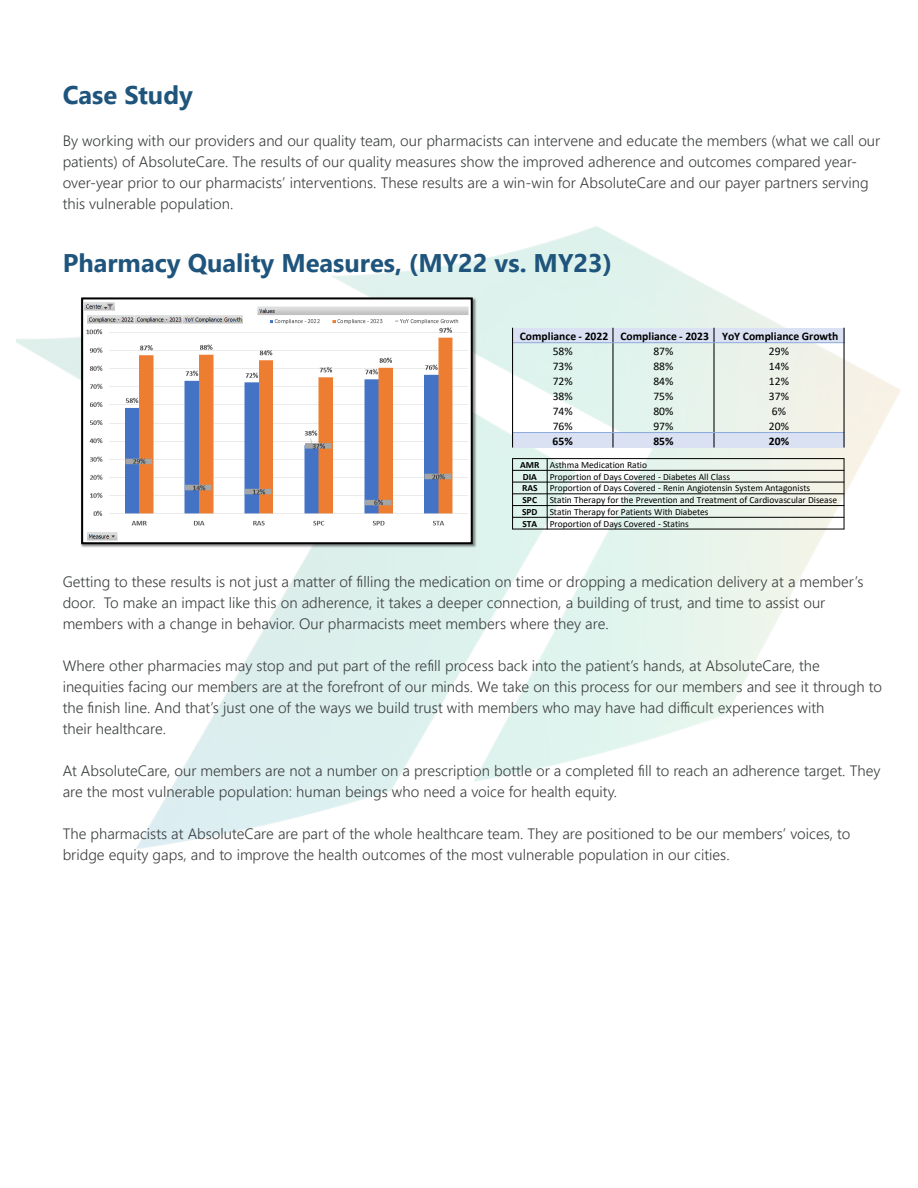
<style>
.page{position:relative;width:918px;height:1188px;background:#fff}
.page>*{position:absolute;margin:0;border:0;box-sizing:border-box;transform-origin:0 0}
.t1{font:700 25.5px "Segoe UI";color:#1f557c}
.t2{font:300 15px/21px "Segoe UI";color:#3c3f3f}
.t3{font:700 11.55px/15px "Calibri";letter-spacing:.005em;color:#000}
.t4{font:11.55px "Calibri";letter-spacing:.005em;color:#000}
.t5{font:9.45px/11.7px "Calibri";color:#000}
.t6{font:700 9.45px "Calibri";letter-spacing:-.005em;color:#000}
.s1{font-weight:400}
.s2{font-weight:700}
</style>
<div class="page">
<img style="left:17px;top:226px;width:884px;height:623px">
<img style="left:80px;top:296px;width:397px;height:253px">
<img style="left:84px;top:300px;width:386px;height:241px">
<div style="left:81px;top:297px;width:392px;height:247px;border:2px solid #000"></div>
<div style="left:513px;top:328px;width:100px;height:15px;background:#d9e1f2"></div>
<div style="left:613px;top:328px;width:101px;height:15px;background:#d9e1f2"></div>
<div style="left:714px;top:328px;width:130px;height:15px;background:#d9e1f2"></div>
<div style="left:513px;top:433px;width:100px;height:15px;background:#d9e1f2"></div>
<div style="left:613px;top:433px;width:101px;height:15px;background:#d9e1f2"></div>
<div style="left:714px;top:433px;width:130px;height:15px;background:#d9e1f2"></div>
<hr style="left:612px;top:328px;width:1px;height:120px;background:#000">
<hr style="left:713px;top:328px;width:2px;height:120px;background:#000">
<hr style="left:512px;top:342px;width:333px;height:1px;background:#8ea9db">
<hr style="left:512px;top:432px;width:333px;height:1px;background:#8ea9db">
<hr style="left:512px;top:328px;width:1px;height:120px;background:#000">
<hr style="left:844px;top:328px;width:1px;height:120px;background:#000">
<hr style="left:547px;top:458px;width:1px;height:71px;background:#000">
<hr style="left:512px;top:470px;width:332px;height:1px;background:#000">
<hr style="left:512px;top:482px;width:332px;height:1px;background:#000">
<hr style="left:512px;top:494px;width:332px;height:1px;background:#000">
<hr style="left:512px;top:505px;width:332px;height:1px;background:#000">
<hr style="left:512px;top:517px;width:332px;height:1px;background:#000">
<hr style="left:512px;top:458px;width:1px;height:71px;background:#000">
<hr style="left:844px;top:458px;width:1px;height:71px;background:#000">
<hr style="left:512px;top:458px;width:332px;height:1px;background:#000">
<hr style="left:512px;top:529px;width:332px;height:1px;background:#000">
<p class="t1" style="left:63px;top:70px;width:132px">Case Study</p>
<p class="t2" style="left:63px;top:128px;width:819px">By working with our providers and our quality team, our pharmacists can intervene and educate the members (what we call our patients) of AbsoluteCare. The results of our quality measures show the improved adherence and outcomes compared year&shy;over-year prior to our pharmacists’ interventions. These results are a win-win for AbsoluteCare and our payer partners serving this vulnerable population.</p>
<p class="t1" style="left:63px;top:238px;width:551px">Pharmacy Quality Measures, (MY22 vs. MY23)</p>
<p class="t3" style="left:553px;top:328px;width:287px;text-indent:-33px">Compliance - 2022 Compliance - 2023 YoY Compliance Growth<br><span class="s1">58%</span></p>
<p class="t4" style="left:653px;top:343px;width:22px">87%</p>
<p class="t4" style="left:769px;top:343px;width:22px">29%</p>
<p class="t4" style="left:553px;top:358px;width:22px">73%</p>
<p class="t4" style="left:653px;top:358px;width:22px">88%</p>
<p class="t4" style="left:769px;top:358px;width:22px">14%</p>
<p class="t4" style="left:553px;top:373px;width:22px">72%</p>
<p class="t4" style="left:653px;top:373px;width:22px">84%</p>
<p class="t4" style="left:769px;top:373px;width:22px">12%</p>
<p class="t4" style="left:553px;top:388px;width:22px">38%</p>
<p class="t4" style="left:653px;top:388px;width:22px">75%</p>
<p class="t4" style="left:769px;top:388px;width:22px">37%</p>
<p class="t4" style="left:553px;top:403px;width:22px">74%</p>
<p class="t4" style="left:653px;top:403px;width:22px">80%</p>
<p class="t4" style="left:772px;top:403px;width:16px">6%</p>
<p class="t4" style="left:553px;top:418px;width:22px">76%</p>
<p class="t4" style="left:653px;top:418px;width:22px">97%</p>
<p class="t4" style="left:769px;top:418px;width:22px">20%</p>
<p class="t3" style="left:553px;top:433px;width:22px">65%</p>
<p class="t3" style="left:653px;top:433px;width:22px">85%</p>
<p class="t3" style="left:769px;top:433px;width:22px">20%</p>
<p class="t5" style="left:520px;top:459px;width:128px"><span class="s2">AMR</span> Asthma Medication Ratio<br><span class="s2">DIA</span></p>
<p class="t5" style="left:550px;top:470px;width:182px">Proportion of Days Covered - Diabetes All Class</p>
<p class="t6" style="left:522px;top:481px;width:17px">RAS</p>
<p class="t5" style="left:550px;top:482px;width:262px">Proportion of Days Covered - Renin Angiotensin System Antagonists</p>
<p class="t6" style="left:523px;top:493px;width:16px">SPC</p>
<p class="t5" style="left:550px;top:494px;width:289px">Statin Therapy for the Prevention and Treatment of Cardiovascular Disease</p>
<p class="t6" style="left:522px;top:505px;width:17px">SPD</p>
<p class="t5" style="left:550px;top:506px;width:160px">Statin Therapy for Patients With Diabetes</p>
<p class="t6" style="left:522px;top:517px;width:16px">STA</p>
<p class="t5" style="left:550px;top:517px;width:141px">Proportion of Days Covered - Statins</p>
<p class="t2" style="left:63px;top:569px;width:802px">Getting to these results is not just a matter of filling the medication on time or dropping a medication delivery at a member’s door. To make an impact like this on adherence, it takes a deeper connection, a building of trust, and time to assist our members with a change in behavior. Our pharmacists meet members where they are.</p>
<p class="t2" style="left:63px;top:653px;width:821px">Where other pharmacies may stop and put part of the refill process back into the patient’s hands, at AbsoluteCare, the inequities facing our members are at the forefront of our minds. We take on this process for our members and see it through to the finish line. And that’s just one of the ways we build trust with members who may have had difficult experiences with</p>
<p class="t2" style="left:63px;top:716px;width:105px">their healthcare.</p>
<p class="t2" style="left:63px;top:758px;width:819px">At AbsoluteCare, our members are not a number on a prescription bottle or a completed fill to reach an adherence target. They are the most vulnerable population: human beings who need a voice for health equity.</p>
<p class="t2" style="left:63px;top:821px;width:789px">The pharmacists at AbsoluteCare are part of the whole healthcare team. They are positioned to be our members’ voices, to bridge equity gaps, and to improve the health outcomes of the most vulnerable population in our cities.</p>
</div>
